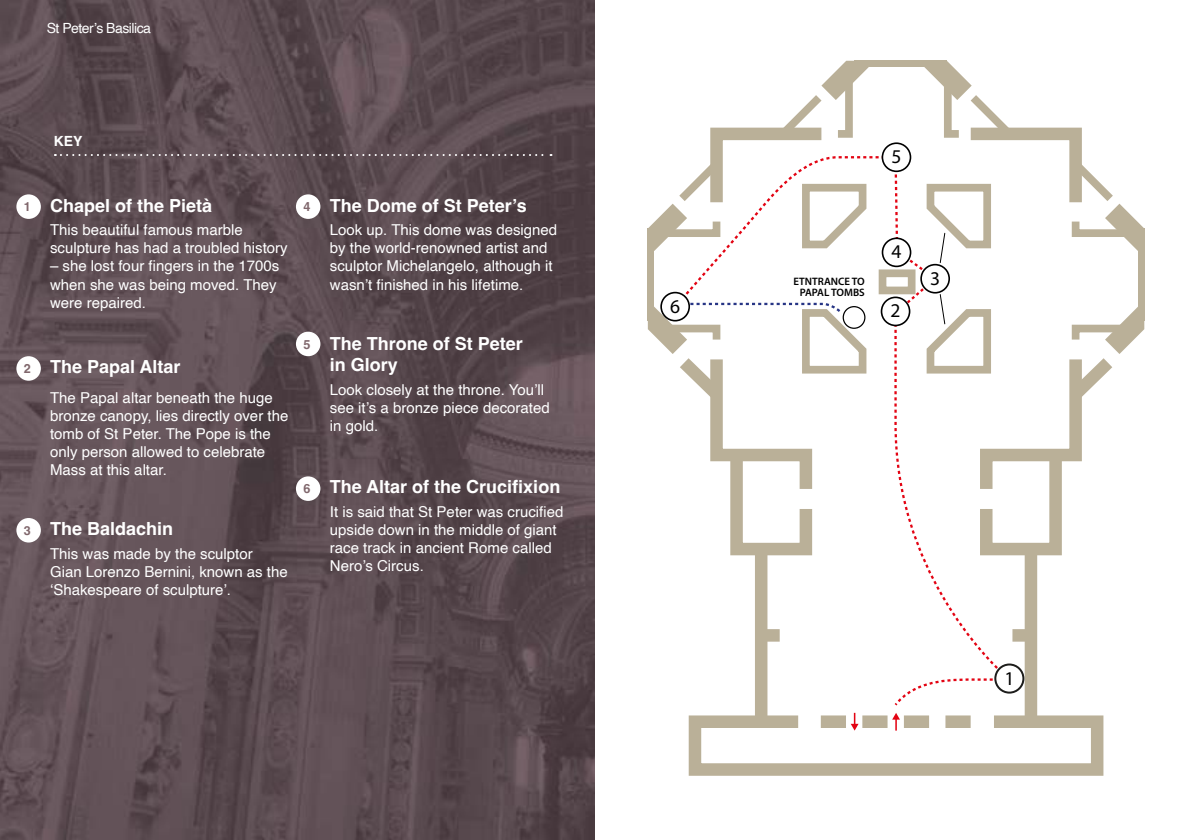
<style>
.page{position:relative;width:1191px;height:840px;background:#fff}
.page>*{position:absolute;margin:0;border:0;box-sizing:border-box;transform-origin:0 0}
.t1{font:19.6px "Myriad Pro";color:#000}
.t2{font:700 18px/21.6px "Helvetica";color:#fff}
.t3{font:15px/18px "Helvetica";color:#fff}
.t4{font:14px "Helvetica";letter-spacing:-.035em;color:#fff}
.t5{font:700 14px "Helvetica";color:#fff}
.t6{font:700 12.6px "Helvetica";color:#80676c}
.t7{font:600 10.8px/10.8px "Myriad Pro";color:#000;text-align:center}
</style>
<div class="page">
<img style="left:0;top:0;width:595px;height:839px">
<div style="left:16px;top:194px;width:25px;height:25px;background:#fff;border-radius:50%"></div>
<div style="left:296px;top:194px;width:24px;height:25px;background:#fff;border-radius:50%"></div>
<div style="left:16px;top:356px;width:25px;height:24px;background:#fff;border-radius:50%"></div>
<div style="left:296px;top:331px;width:24px;height:25px;background:#fff;border-radius:50%"></div>
<div style="left:16px;top:517px;width:25px;height:25px;background:#fff;border-radius:50%"></div>
<div style="left:296px;top:476px;width:24px;height:24px;background:#fff;border-radius:50%"></div>
<div style="left:755px;top:548px;width:12px;height:173px;background:#bab098"></div>
<div style="left:761px;top:628px;width:18px;height:13px;background:#bab098"></div>
<div style="left:1024px;top:548px;width:13px;height:173px;background:#bab098"></div>
<div style="left:1012px;top:628px;width:19px;height:13px;background:#bab098"></div>
<svg style="left:923px;top:561px;width:78px;height:109px"></svg>
<svg style="left:995px;top:664px;width:28px;height:28px"></svg>
<div style="left:994px;top:663px;width:30px;height:30px;border:2px solid #1d1d1b;border-radius:50%"></div>
<svg style="left:688px;top:675px;width:416px;height:101px"></svg>
<svg style="left:55px;top:154px;width:496px;height:2px"></svg>
<svg style="left:648px;top:61px;width:496px;height:500px"></svg>
<p class="t4" style="left:47px;top:17px;width:106px">St Peter’s Basilica</p>
<p class="t5" style="left:54px;top:132px;width:30px">KEY</p>
<p class="t2" style="left:50px;top:196px;width:164px">Chapel of the Pietà</p>
<p class="t3" style="left:50px;top:221px;width:239px">This beautiful famous marble sculpture has had a troubled history</p>
<p class="t3" style="left:50px;top:257px;width:231px">– she lost four fingers in the 1700s when she was being moved. They were repaired.</p>
<p class="t6" style="left:24px;top:199px;width:9px">1</p>
<p class="t6" style="left:303px;top:199px;width:9px">4</p>
<p class="t6" style="left:24px;top:361px;width:9px">2</p>
<p class="t6" style="left:24px;top:522px;width:9px">3</p>
<p class="t2" style="left:50px;top:358px;width:132px">The Papal Altar</p>
<p class="t3" style="left:50px;top:389px;width:240px">The Papal altar beneath the huge bronze canopy, lies directly over the tomb of St Peter. The Pope is the only person allowed to celebrate<br>Mass at this altar.</p>
<p class="t2" style="left:50px;top:519px;width:125px">The Baldachin</p>
<p class="t3" style="left:50px;top:544px;width:239px">This was made by the sculptor<br>Gian Lorenzo Bernini, known as the ‘Shakespeare of sculpture’.</p>
<p class="t6" style="left:303px;top:336px;width:9px">5</p>
<p class="t6" style="left:303px;top:481px;width:9px">6</p>
<p class="t2" style="left:330px;top:196px;width:199px">The Dome of St Peter’s</p>
<p class="t3" style="left:330px;top:221px;width:229px">Look up. This dome was designed by the world-renowned artist and sculptor Michelangelo, although it wasn’t finished in his lifetime.</p>
<p class="t2" style="left:330px;top:334px;width:195px">The Throne of St Peter in Glory</p>
<p class="t3" style="left:330px;top:381px;width:221px">Look closely at the throne. You’ll see it’s a bronze piece decorated in gold.</p>
<p class="t2" style="left:330px;top:478px;width:232px">The Altar of the Crucifixion</p>
<p class="t3" style="left:330px;top:503px;width:235px">It is said that St Peter was crucified upside down in the middle of giant race track in ancient Rome called<br>Nero’s Circus.</p>
<h1 class="t1" style="left:670px;top:294px;width:12px">6</h1>
<h1 class="t1" style="left:891px;top:144px;width:12px">5</h1>
<p class="t7" style="left:793px;top:275px;width:73px">ETNTRANCE TO<br>PAPAL TOMBS</p>
<h1 class="t1" style="left:891px;top:239px;width:12px">4</h1>
<h1 class="t1" style="left:890px;top:298px;width:12px">2</h1>
<h1 class="t1" style="left:930px;top:266px;width:12px">3</h1>
<h1 class="t1" style="left:1004px;top:665px;width:12px">1</h1>
</div>
